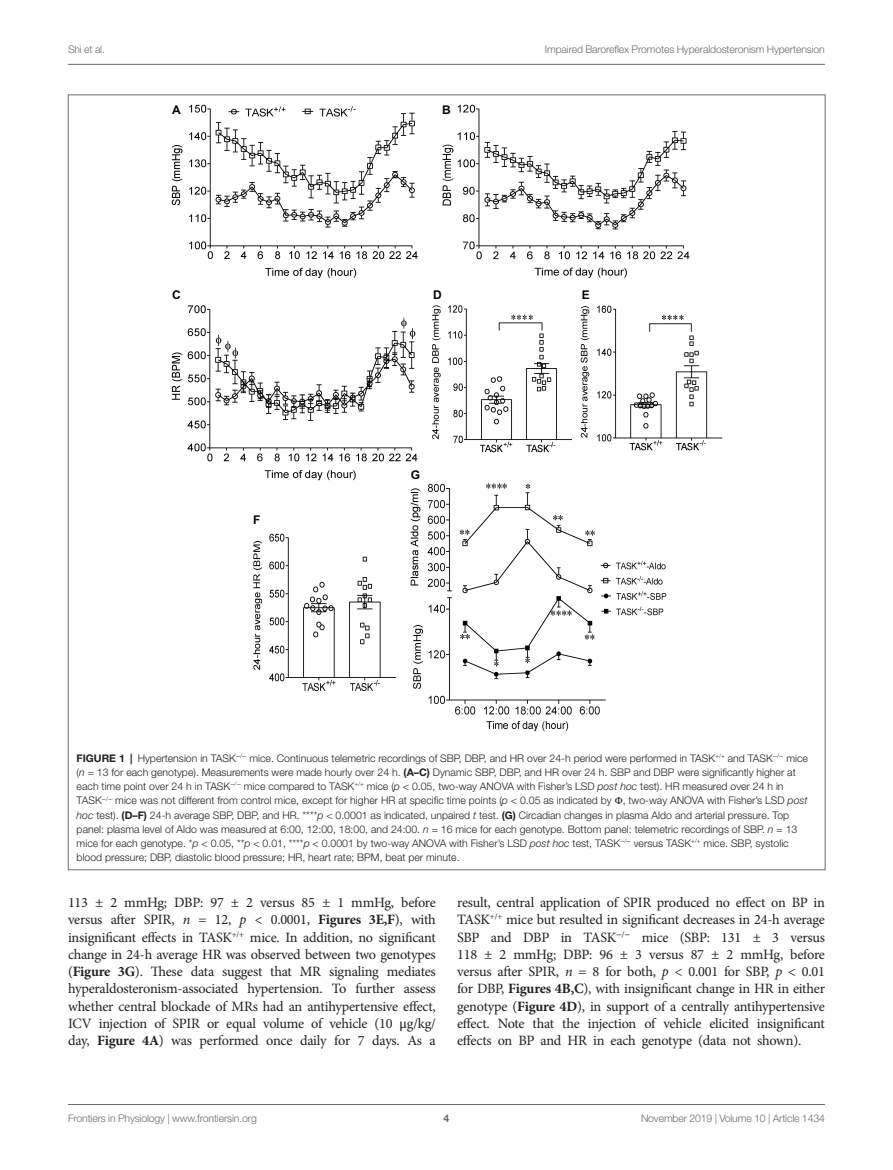
<style>
.page{position:relative;width:893px;height:1170px;background:#fff}
.page>*{position:absolute;margin:0;border:0;box-sizing:border-box;transform-origin:0 0}
.TEXT_FLUSH{font:14.25px/17.2px "Minion Pro";letter-spacing:-.015em;color:#231f20;text-align:justify}
.t1{font:700 12px "Arial";color:#030505}
.FIG_LEG{font:300 10.5px/14.2px "Helvetica Neue LT Std";color:#231f20}
.t2{font:300 10.5px "Helvetica Neue LT Std";letter-spacing:-.015em;color:#6c6d70}
.t3{font:700 10.5px "Helvetica Neue LT Std";color:#6c6d70}
.s1{font-weight:700}
.s2{font-style:italic}
.s3{font-family:"STIX General";font-weight:400}
.s4{font-family:"STIX General"}
</style>
<div class="page">
<hr style="left:68px;top:64px;width:757px;height:1px;background:#6c6d70">
<hr style="left:68px;top:1104px;width:757px;height:1px;background:#6c6d70">
<img style="left:171px;top:104px;width:552px;height:628px">
<p class="t2" style="left:68px;top:42px;width:38px">Shi et al.</p>
<p class="t2" style="left:545px;top:42px;width:281px">Impaired Baroreflex Promotes Hyperaldosteronism Hypertension</p>
<p class="t1" style="left:172px;top:102px;width:10px">A</p>
<p class="t1" style="left:442px;top:102px;width:10px">B</p>
<p class="t1" style="left:172px;top:287px;width:10px">C</p>
<p class="t1" style="left:433px;top:287px;width:10px">D</p>
<p class="t1" style="left:582px;top:287px;width:10px">E</p>
<p class="t1" style="left:253px;top:512px;width:9px">F</p>
<p class="t1" style="left:411px;top:467px;width:11px">G</p>
<p class="FIG_LEG" style="left:77px;top:750px;width:733px"><span class="s1">FIGURE 1 |</span> Hypertension in TASK<sup>−</sup><sup>/</sup><sup>−</sup> mice. Continuous telemetric recordings of SBP, DBP, and HR over 24-h period were performed in TASK<sup>+/+</sup> and TASK<sup>−</sup><sup>/</sup><sup>−</sup> mice (<span class="s2">n</span> = 13 for each genotype). Measurements were made hourly over 24 h. <span class="s1">(A–C)</span> Dynamic SBP, DBP, and HR over 24 h. SBP and DBP were significantly higher at each time point over 24 h in TASK<sup>−</sup><sup>/</sup><sup>−</sup> mice compared to TASK<sup>+/+</sup> mice (<span class="s2">p</span> &lt; 0.05, two-way ANOVA with Fisher’s LSD <span class="s2">post hoc</span> test). HR measured over 24 h in TASK<sup>−</sup><sup>/</sup><sup>−</sup> mice was not different from control mice, except for higher HR at specific time points (<span class="s2">p</span> &lt; 0.05 as indicated by <span class="s3">Φ</span>, two-way ANOVA with Fisher’s LSD <span class="s2">post hoc</span> test). <span class="s1">(D–F)</span> 24-h average SBP, DBP, and HR. ****<span class="s2">p</span> &lt; 0.0001 as indicated, unpaired <span class="s2">t</span> test. <span class="s1">(G)</span> Circadian changes in plasma Aldo and arterial pressure. Top panel: plasma level of Aldo was measured at 6:00, 12:00, 18:00, and 24:00. <span class="s2">n</span> = 16 mice for each genotype. Bottom panel: telemetric recordings of SBP. <span class="s2">n</span> = 13 mice for each genotype. *<span class="s2">p</span> &lt; 0.05, **<span class="s2">p</span> &lt; 0.01, ****<span class="s2">p</span> &lt; 0.0001 by two-way ANOVA with Fisher’s LSD <span class="s2">post hoc</span> test, TASK<sup>−</sup><sup>/</sup><sup>−</sup> versus TASK<sup>+/+</sup> mice. SBP, systolic blood pressure; DBP, diastolic blood pressure; HR, heart rate; BPM, beat per minute.</p>
<p class="TEXT_FLUSH" style="left:68px;top:894px;width:369px">113 ± 2 mmHg; DBP: 97 ± 2 versus 85 ± 1 mmHg, before versus after SPIR, <span class="s2">n</span> = 12, <span class="s2">p</span> &lt; 0.0001, <span class="s1">Figures 3E,F</span>), with insignificant effects in TASK<sup>+/+</sup> mice. In addition, no significant change in 24-h average HR was observed between two genotypes (<span class="s1">Figure 3G</span>). These data suggest that MR signaling mediates hyperaldosteronism-associated hypertension. To further assess whether central blockade of MRs had an antihypertensive effect, ICV injection of SPIR or equal volume of vehicle (10 <span class="s4">μ</span>g/kg/ day, <span class="s1">Figure 4A</span>) was performed once daily for 7 days. As a</p>
<p class="TEXT_FLUSH" style="left:457px;top:894px;width:369px">result, central application of SPIR produced no effect on BP in TASK<sup>+/+</sup> mice but resulted in significant decreases in 24-h average SBP and DBP in TASK<sup>−</sup><sup>/</sup><sup>−</sup> mice (SBP: 131 ± 3 versus 118 ± 2 mmHg; DBP: 96 ± 3 versus 87 ± 2 mmHg, before versus after SPIR, <span class="s2">n</span> = 8 for both, <span class="s2">p</span> &lt; 0.001 for SBP, <span class="s2">p</span> &lt; 0.01 for DBP, <span class="s1">Figures 4B,C</span>), with insignificant change in HR in either genotype (<span class="s1">Figure 4D</span>), in support of a centrally antihypertensive effect. Note that the injection of vehicle elicited insignificant effects on BP and HR in each genotype (data not shown).</p>
<p class="t2" style="left:68px;top:1111px;width:190px">Frontiers in Physiology | www.frontiersin.org</p>
<p class="t3" style="left:444px;top:1111px;width:7px">4</p>
<p class="t2" style="left:641px;top:1111px;width:185px">November 2019 | Volume 10 | Article 1434</p>
</div>
